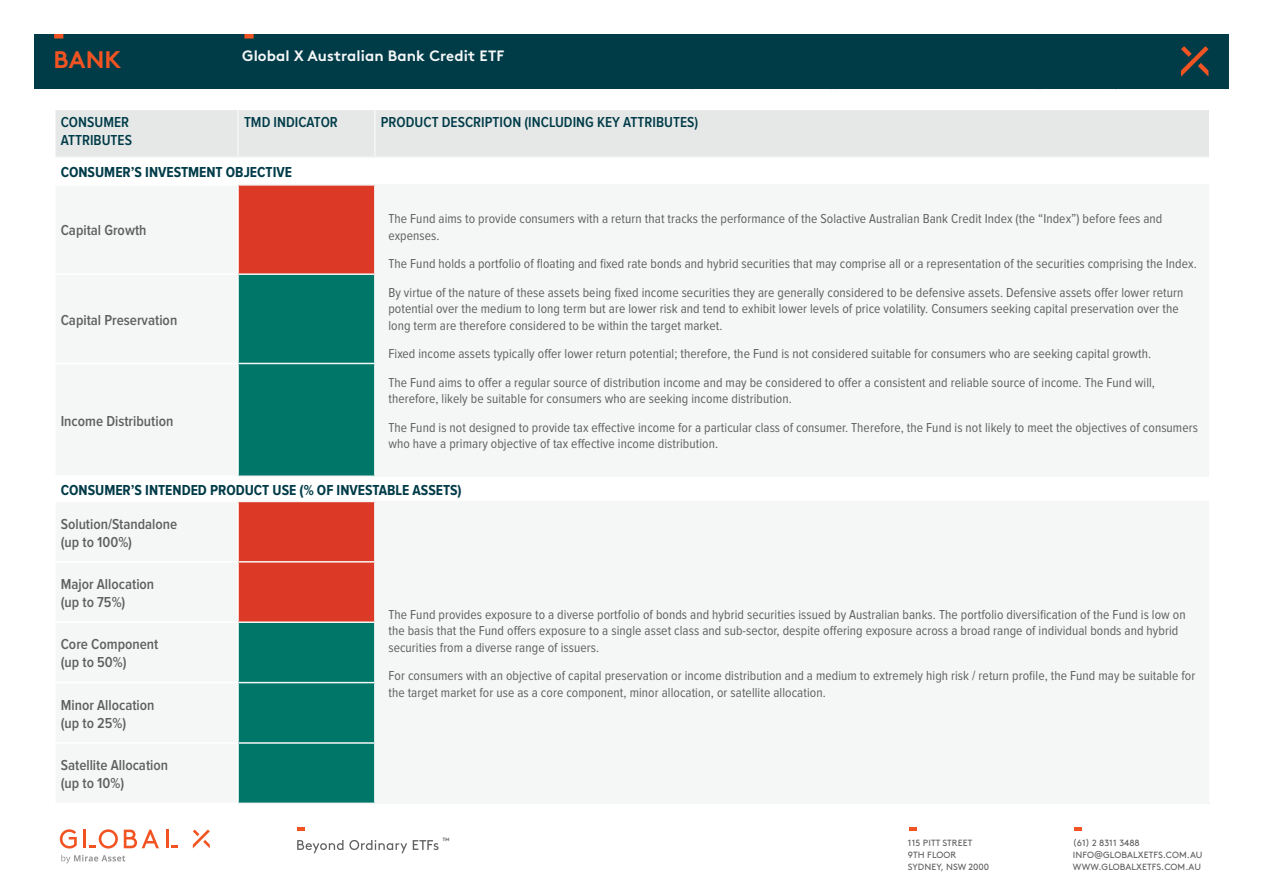
<style>
.page{position:relative;width:1263px;height:893px;background:#fff}
.page>*{position:absolute;margin:0;border:0;box-sizing:border-box;transform-origin:0 0}
.t1{font:700 24px "Brown";color:#f15422}
.t2{font:600 15px/18px "Proxima Nova Cond";color:#606060}
.t3{font:700 15px "Proxima Nova Cond";color:#003b48}
.t4{font:600 15px/18px "Proxima Nova Cond";color:#003b48}
.t5{font:700 15px "Brown";letter-spacing:.005em;color:#f5f7f7}
.t6{font:13.5px/16.5px "Proxima Nova Cond";letter-spacing:.005em;color:#606060}
.t7{font:9px/12px "Brown";letter-spacing:.01em;color:#606060}
</style>
<div class="page">
<div style="left:34px;top:34px;width:1195px;height:55px;background:#003b48"></div>
<svg style="left:1181px;top:46px;width:28px;height:31px"></svg>
<div style="left:244px;top:34px;width:10px;height:5px;background:#f15422"></div>
<div style="left:54px;top:34px;width:9px;height:5px;background:#f15422"></div>
<svg style="left:297px;top:840px;width:46px;height:13px"></svg>
<svg style="left:349px;top:840px;width:58px;height:13px"></svg>
<svg style="left:413px;top:840px;width:26px;height:10px"></svg>
<svg style="left:297px;top:827px;width:8px;height:3px"></svg>
<svg style="left:1074px;top:827px;width:7px;height:3px"></svg>
<svg style="left:909px;top:827px;width:7px;height:3px"></svg>
<svg style="left:124px;top:830px;width:35px;height:18px"></svg>
<svg style="left:193px;top:829px;width:17px;height:19px"></svg>
<hr style="left:166px;top:830px;width:3px;height:18px;background:#f15422">
<svg style="left:171px;top:846px;width:7px;height:2px"></svg>
<svg style="left:60px;top:829px;width:17px;height:19px"></svg>
<svg style="left:84px;top:829px;width:34px;height:19px"></svg>
<svg style="left:61px;top:855px;width:64px;height:8px"></svg>
<div style="left:56px;top:110px;width:1153px;height:47px;background:#e5e8e7"></div>
<div style="left:239px;top:186px;width:135px;height:87px;background:#dd3927"></div>
<svg style="left:239px;top:275px;width:135px;height:528px;background:#3e6e60"></svg>
<hr style="left:237px;top:110px;width:2px;height:47px;background:#f5f7f7">
<hr style="left:374px;top:110px;width:2px;height:47px;background:#f5f7f7">
<hr style="left:56px;top:157px;width:182px;height:1px;background:#f5f7f7">
<hr style="left:238px;top:157px;width:137px;height:1px;background:#f5f7f7">
<hr style="left:375px;top:157px;width:834px;height:1px;background:#f5f7f7">
<hr style="left:239px;top:184px;width:136px;height:2px;background:#f5f7f7">
<hr style="left:375px;top:184px;width:834px;height:2px;background:#f5f7f7">
<hr style="left:374px;top:186px;width:2px;height:87px;background:#f5f7f7">
<hr style="left:239px;top:273px;width:137px;height:2px;background:#f5f7f7">
<hr style="left:374px;top:275px;width:2px;height:88px;background:#f5f7f7">
<hr style="left:239px;top:363px;width:137px;height:1px;background:#f5f7f7">
<hr style="left:374px;top:364px;width:2px;height:111px;background:#f5f7f7">
<hr style="left:239px;top:475px;width:136px;height:2px;background:#f5f7f7">
<hr style="left:375px;top:475px;width:834px;height:2px;background:#f5f7f7">
<hr style="left:239px;top:501px;width:136px;height:1px;background:#f5f7f7">
<hr style="left:375px;top:501px;width:834px;height:1px;background:#f5f7f7">
<hr style="left:374px;top:502px;width:2px;height:59px;background:#f5f7f7">
<hr style="left:239px;top:561px;width:137px;height:2px;background:#f5f7f7">
<hr style="left:374px;top:563px;width:2px;height:58px;background:#f5f7f7">
<hr style="left:239px;top:621px;width:137px;height:2px;background:#f5f7f7">
<hr style="left:374px;top:623px;width:2px;height:59px;background:#f5f7f7">
<hr style="left:239px;top:682px;width:137px;height:1px;background:#f5f7f7">
<hr style="left:374px;top:683px;width:2px;height:59px;background:#f5f7f7">
<hr style="left:239px;top:742px;width:137px;height:2px;background:#f5f7f7">
<hr style="left:374px;top:744px;width:2px;height:59px;background:#f5f7f7">
<hr style="left:239px;top:803px;width:136px;height:1px;background:#f5f7f7">
<hr style="left:375px;top:803px;width:835px;height:1px;background:#f5f7f7">
<h1 class="t1" style="left:54px;top:40px;width:69px">BANK</h1>
<p class="t5" style="left:242px;top:44px;width:263px">Global X Australian Bank Credit ETF</p>
<p class="t4" style="left:61px;top:114px;width:73px">CONSUMER<br>ATTRIBUTES</p>
<p class="t4" style="left:244px;top:114px;width:95px">TMD INDICATOR</p>
<p class="t4" style="left:381px;top:114px;width:319px">PRODUCT DESCRIPTION (INCLUDING KEY ATTRIBUTES)</p>
<p class="t3" style="left:61px;top:164px;width:233px">CONSUMER’S INVESTMENT OBJECTIVE</p>
<p class="t2" style="left:61px;top:222px;width:87px">Capital Growth</p>
<p class="t6" style="left:388px;top:211px;width:775px">The Fund aims to provide consumers with a return that tracks the performance of the Solactive Australian Bank Credit Index (the “Index”) before fees and expenses.</p>
<p class="t6" style="left:388px;top:250px;width:810px;line-height:28.5px">The Fund holds a portfolio of floating and fixed rate bonds and hybrid securities that may comprise all or a representation of the securities comprising the Index.<br>By virtue of the nature of these assets being fixed income securities they are generally considered to be defensive assets. Defensive assets offer lower return</p>
<p class="t6" style="left:388px;top:301px;width:792px">potential over the medium to long term but are lower risk and tend to exhibit lower levels of price volatility. Consumers seeking capital preservation over the long term are therefore considered to be within the target market.</p>
<p class="t6" style="left:388px;top:340px;width:768px;line-height:28.5px">Fixed income assets typically offer lower return potential; therefore, the Fund is not considered suitable for consumers who are seeking capital growth.<br>The Fund aims to offer a regular source of distribution income and may be considered to offer a consistent and reliable source of income. The Fund will,</p>
<p class="t6" style="left:388px;top:385px;width:811px;line-height:28.5px">therefore, likely be suitable for consumers who are seeking income distribution.<br>The Fund is not designed to provide tax effective income for a particular class of consumer. Therefore, the Fund is not likely to meet the objectives of consumers</p>
<p class="t6" style="left:388px;top:436px;width:331px">who have a primary objective of tax effective income distribution.</p>
<p class="t2" style="left:61px;top:311px;width:118px">Capital Preservation</p>
<p class="t2" style="left:61px;top:412px;width:114px">Income Distribution</p>
<p class="t3" style="left:61px;top:481px;width:403px">CONSUMER’S INTENDED PRODUCT USE (% OF INVESTABLE ASSETS)</p>
<p class="t2" style="left:61px;top:515px;width:118px">Solution/Standalone (up to 100%)</p>
<p class="t2" style="left:61px;top:576px;width:95px">Major Allocation (up to 75%)</p>
<p class="t2" style="left:61px;top:636px;width:99px">Core Component (up to 50%)</p>
<p class="t2" style="left:61px;top:696px;width:95px">Minor Allocation (up to 25%)</p>
<p class="t2" style="left:61px;top:757px;width:109px">Satellite Allocation (up to 10%)</p>
<p class="t6" style="left:388px;top:606px;width:799px">The Fund provides exposure to a diverse portfolio of bonds and hybrid securities issued by Australian banks. The portfolio diversification of the Fund is low on the basis that the Fund offers exposure to a single asset class and sub-sector, despite offering exposure across a broad range of individual bonds and hybrid securities from a diverse range of issuers.</p>
<p class="t6" style="left:388px;top:668px;width:808px">For consumers with an objective of capital preservation or income distribution and a medium to extremely high risk / return profile, the Fund may be suitable for the target market for use as a core component, minor allocation, or satellite allocation.</p>
<p class="t7" style="left:442px;top:834px;width:9px">™</p>
<p class="t7" style="left:908px;top:836px;width:83px">115 PITT STREET<br>9TH FLOOR<br>SYDNEY, NSW 2000</p>
<p class="t7" style="left:1073px;top:836px;width:131px">(61) 2 8311 3488<br>INFO@GLOBALXETFS.COM.AU<br>WWW.GLOBALXETFS.COM.AU</p>
</div>
